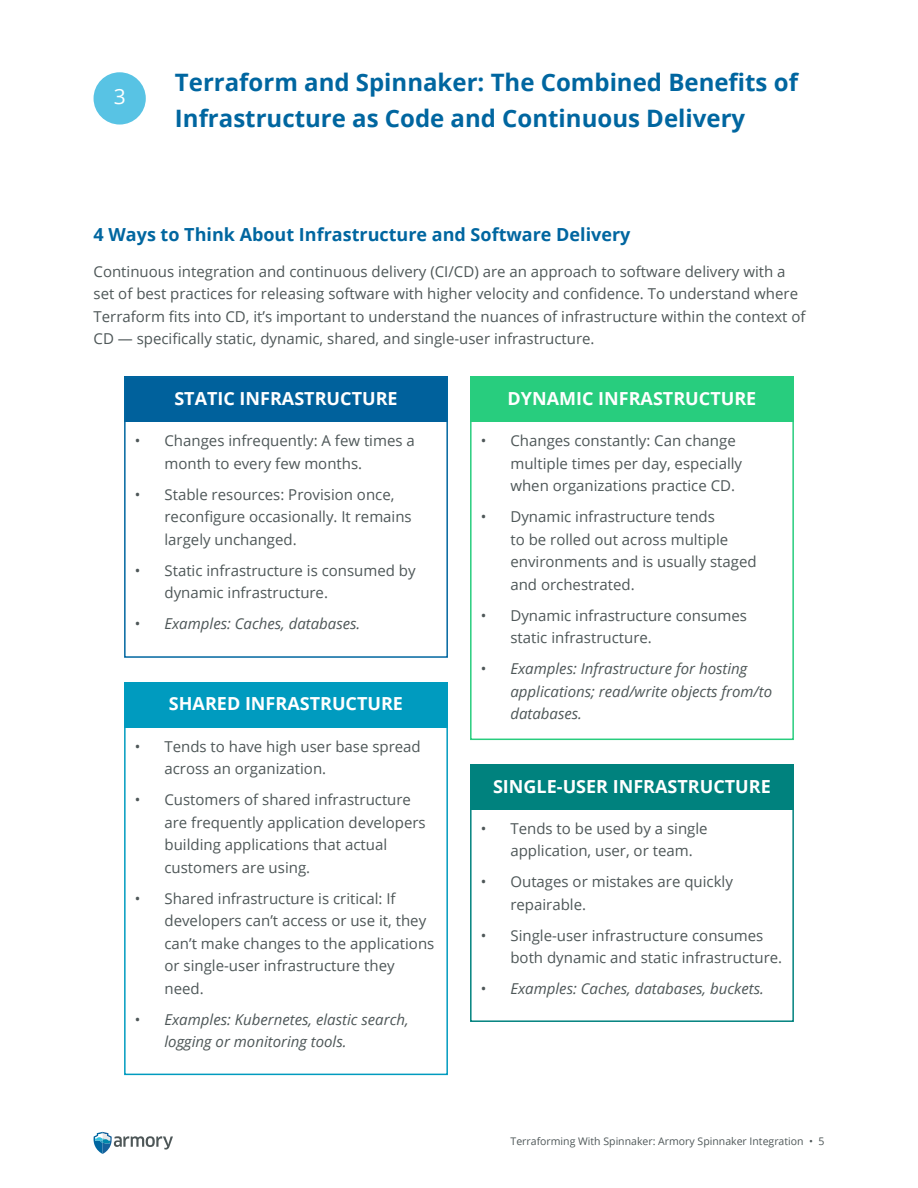
<style>
.page{position:relative;width:918px;height:1188px;background:#fff}
.page>*{position:absolute;margin:0;border:0;box-sizing:border-box;transform-origin:0 0}
.Heading{font:700 24px/36px "Open Sans";color:#0066a0}
.text{font:21px "Open Sans";color:#fff}
.Heading_2{font:700 18px "Open Sans";color:#fff}
.Heading_2-2{font:700 18px "Open Sans";color:#0066a0}
.Bullet{font:15px/22.5px "Open Sans";color:#4e5758}
.text-2{font:15px/22.5px "Open Sans";color:#4e5758}
.Bullet-2{font:italic 15px/22.5px "Open Sans";color:#4e5758}
.t1{font:10.5px "Open Sans";color:#4e5758}
.s1{font-style:normal}
</style>
<div class="page">
<svg style="left:94px;top:1132px;width:79px;height:22px"></svg>
<div style="left:124px;top:377px;width:324px;height:45px;background:#00619c"></div>
<div style="left:470px;top:377px;width:324px;height:45px;background:#28cd7e"></div>
<div style="left:124px;top:682px;width:324px;height:45px;background:#009bbf"></div>
<div style="left:470px;top:765px;width:324px;height:45px;background:#00827e"></div>
<div style="left:124px;top:377px;width:324px;height:281px;border:2px solid #0066a0"></div>
<div style="left:470px;top:377px;width:324px;height:363px;border:2px solid #28cd7e"></div>
<div style="left:124px;top:682px;width:324px;height:393px;border:2px solid #009bbf"></div>
<div style="left:470px;top:765px;width:324px;height:257px;border:2px solid #00827e"></div>
<div style="left:94px;top:72px;width:52px;height:53px;background:#58c3e4;border-radius:50%"></div>
<p class="text" style="left:114px;top:82px;width:14px">3</p>
<p class="Heading" style="left:175px;top:63px;width:625px">Terraform and Spinnaker: The Combined Benefits of<br>Infrastructure as Code and Continuous Delivery</p>
<p class="Heading_2-2" style="left:94px;top:222px;width:538px">4 Ways to Think About Infrastructure and Software Delivery</p>
<p class="text-2" style="left:94px;top:259px;width:714px">Continuous integration and continuous delivery (CI/CD) are an approach to software delivery with a set of best practices for releasing software with higher velocity and confidence. To understand where Terraform fits into CD, it’s important to understand the nuances of infrastructure within the context of CD — specifically static, dynamic, shared, and single-user infrastructure.</p>
<p class="Heading_2" style="left:174px;top:386px;width:225px">STATIC INFRASTRUCTURE</p>
<p class="Heading_2" style="left:508px;top:386px;width:250px">DYNAMIC INFRASTRUCTURE</p>
<p class="Bullet" style="left:164px;top:429px;width:252px;text-indent:-30px">• Changes infrequently: A few times a month to every few months.</p>
<p class="Bullet" style="left:164px;top:482px;width:249px;text-indent:-30px">• Stable resources: Provision once, reconfigure occasionally. It remains largely unchanged.</p>
<p class="Bullet" style="left:164px;top:558px;width:253px;text-indent:-30px">• Static infrastructure is consumed by dynamic infrastructure.</p>
<p class="Bullet-2" style="left:135px;top:612px;width:227px"><span class="s1">•</span> Examples: Caches, databases.</p>
<p class="Heading_2" style="left:169px;top:691px;width:236px">SHARED INFRASTRUCTURE</p>
<p class="Bullet" style="left:164px;top:734px;width:258px;text-indent:-30px">• Tends to have high user base spread across an organization.</p>
<p class="Bullet" style="left:164px;top:788px;width:263px;text-indent:-30px">• Customers of shared infrastructure are frequently application developers building applications that actual customers are using.</p>
<p class="Bullet" style="left:164px;top:886px;width:271px;text-indent:-30px">• Shared infrastructure is critical: If developers can’t access or use it, they can’t make changes to the applications or single-user infrastructure they need.</p>
<p class="Bullet-2" style="left:164px;top:1007px;width:246px;text-indent:-30px"><span class="s1">•</span> Examples: Kubernetes, elastic search, logging or monitoring tools.</p>
<p class="Bullet" style="left:510px;top:429px;width:233px;text-indent:-30px">• Changes constantly: Can change multiple times per day, especially when organizations practice CD.</p>
<p class="Bullet" style="left:510px;top:505px;width:248px;text-indent:-30px">• Dynamic infrastructure tends<br>to be rolled out across multiple environments and is usually staged and orchestrated.</p>
<p class="Bullet" style="left:510px;top:603px;width:238px;text-indent:-30px">• Dynamic infrastructure consumes static infrastructure.</p>
<p class="Bullet-2" style="left:510px;top:657px;width:263px;text-indent:-30px"><span class="s1">•</span> Examples: Infrastructure for hosting applications; read/write objects from/to databases.</p>
<p class="Heading_2" style="left:493px;top:773px;width:279px">SINGLE-USER INFRASTRUCTURE</p>
<p class="Bullet" style="left:510px;top:817px;width:199px;text-indent:-30px">• Tends to be used by a single application, user, or team.</p>
<p class="Bullet" style="left:510px;top:870px;width:224px;text-indent:-30px">• Outages or mistakes are quickly repairable.</p>
<p class="Bullet" style="left:510px;top:924px;width:273px;text-indent:-30px">• Single-user infrastructure consumes both dynamic and static infrastructure.</p>
<p class="Bullet-2" style="left:481px;top:977px;width:285px"><span class="s1">•</span> Examples: Caches, databases, buckets.</p>
<p class="t1" style="left:511px;top:1134px;width:315px">Terraforming With Spinnaker: Armory Spinnaker Integration • 5</p>
</div>
